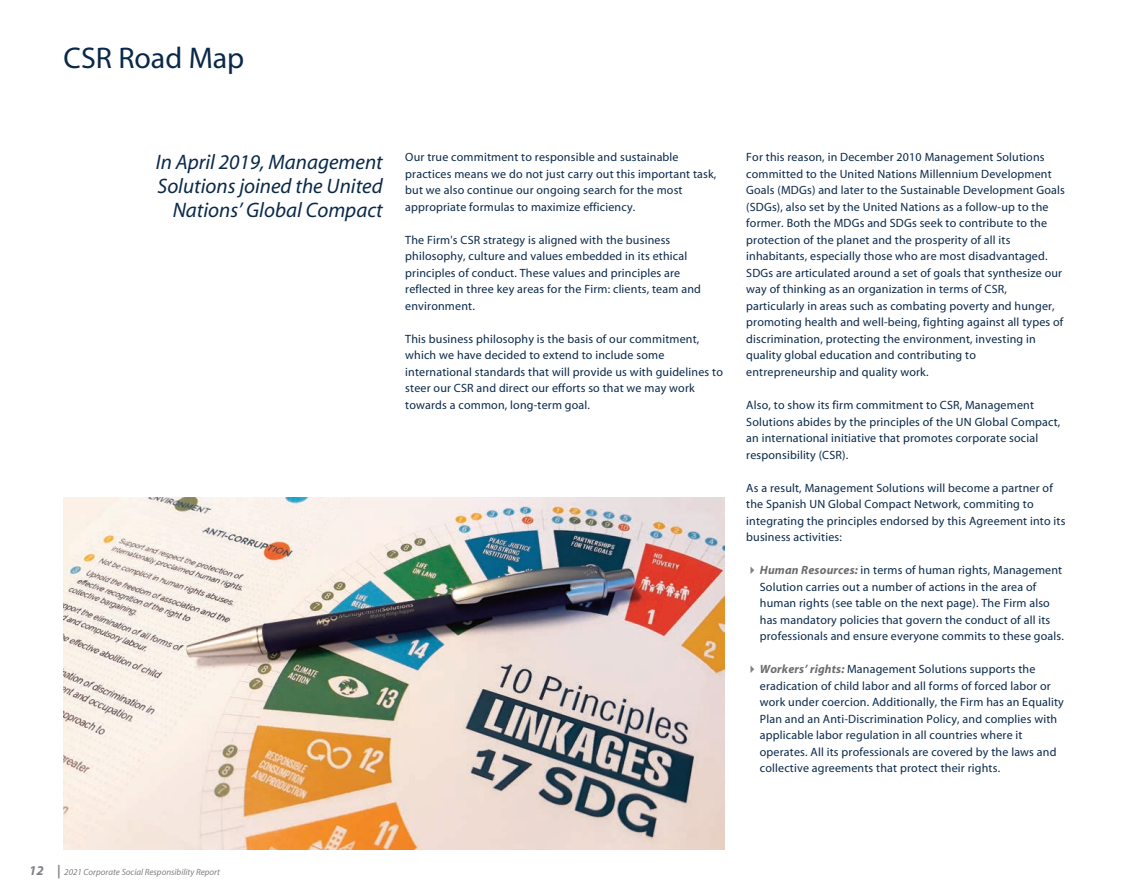
<style>
.page{position:relative;width:1148px;height:893px;background:#fff}
.page>*{position:absolute;margin:0;border:0;box-sizing:border-box;transform-origin:0 0}
.t1{font:30px "Myriad";color:#0a294a}
.t2{font:italic 21px/24px "Myriad";color:#0a294a;text-align:right}
.t3{font:12px/16.5px "Myriad";letter-spacing:.015em;color:#0a294a}
.t4{font:italic 9px "Myriad";color:#808285}
.s1{color:#808285}
.s2{font-weight:700;font-style:italic;color:#6c6d70}
.s3{font-weight:700;font-size:13.5px}
</style>
<div class="page">
<img style="left:64px;top:498px;width:660px;height:351px">
<h1 class="t1" style="left:64px;top:43px;width:182px">CSR Road Map</h1>
<h2 class="t2" style="left:156px;top:151px;width:228px">In April 2019, Management<br>Solutions joined the United<br>Nations’ Global Compact</h2>
<p class="t3" style="left:405px;top:150px;width:313px">Our true commitment to responsible and sustainable practices means we do not just carry out this important task, but we also continue our ongoing search for the most appropriate formulas to maximize efficiency.</p>
<p class="t3" style="left:405px;top:232px;width:297px">The Firm's CSR strategy is aligned with the business philosophy, culture and values embedded in its ethical principles of conduct. These values and principles are reflected in three key areas for the Firm: clients, team and environment.</p>
<p class="t3" style="left:405px;top:331px;width:319px">This business philosophy is the basis of our commitment, which we have decided to extend to include some international standards that will provide us with guidelines to steer our CSR and direct our efforts so that we may work towards a common, long-term goal.</p>
<p class="t3" style="left:746px;top:150px;width:320px">For this reason, in December 2010 Management Solutions committed to the United Nations Millennium Development Goals (MDGs) and later to the Sustainable Development Goals (SDGs), also set by the United Nations as a follow-up to the former. Both the MDGs and SDGs seek to contribute to the protection of the planet and the prosperity of all its inhabitants, especially those who are most disadvantaged.<br>SDGs are articulated around a set of goals that synthesize our way of thinking as an organization in terms of CSR, particularly in areas such as combating poverty and hunger, promoting health and well-being, fighting against all types of discrimination, protecting the environment, investing in quality global education and contributing to entrepreneurship and quality work.</p>
<p class="t3" style="left:746px;top:397px;width:316px">Also, to show its firm commitment to CSR, Management Solutions abides by the principles of the UN Global Compact, an international initiative that promotes corporate social responsibility (CSR).</p>
<p class="t3" style="left:746px;top:480px;width:321px">As a result, Management Solutions will become a partner of the Spanish UN Global Compact Network, commiting to integrating the principles endorsed by this Agreement into its business activities:</p>
<p class="t3" style="left:760px;top:562px;width:306px;text-indent:-14px"><span class="s1">✔</span><span class="s2">Human Resources:</span> in terms of human rights, Management Solution carries out a number of actions in the area of human rights (see table on the next page). The Firm also has mandatory policies that govern the conduct of all its professionals and ensure everyone commits to these goals.</p>
<p class="t3" style="left:760px;top:661px;width:305px;text-indent:-14px"><span class="s1">✔</span><span class="s2">Workers’ rights:</span> Management Solutions supports the eradication of child labor and all forms of forced labor or work under coercion. Additionally, the Firm has an Equality Plan and an Anti-Discrimination Policy, and complies with applicable labor regulation in all countries where it operates. All its professionals are covered by the laws and collective agreements that protect their rights.</p>
<p class="t4" style="left:29px;top:868px;width:192px"><span class="s3">12 |</span> 2021 Corporate Social Responsibility Report</p>
</div>
